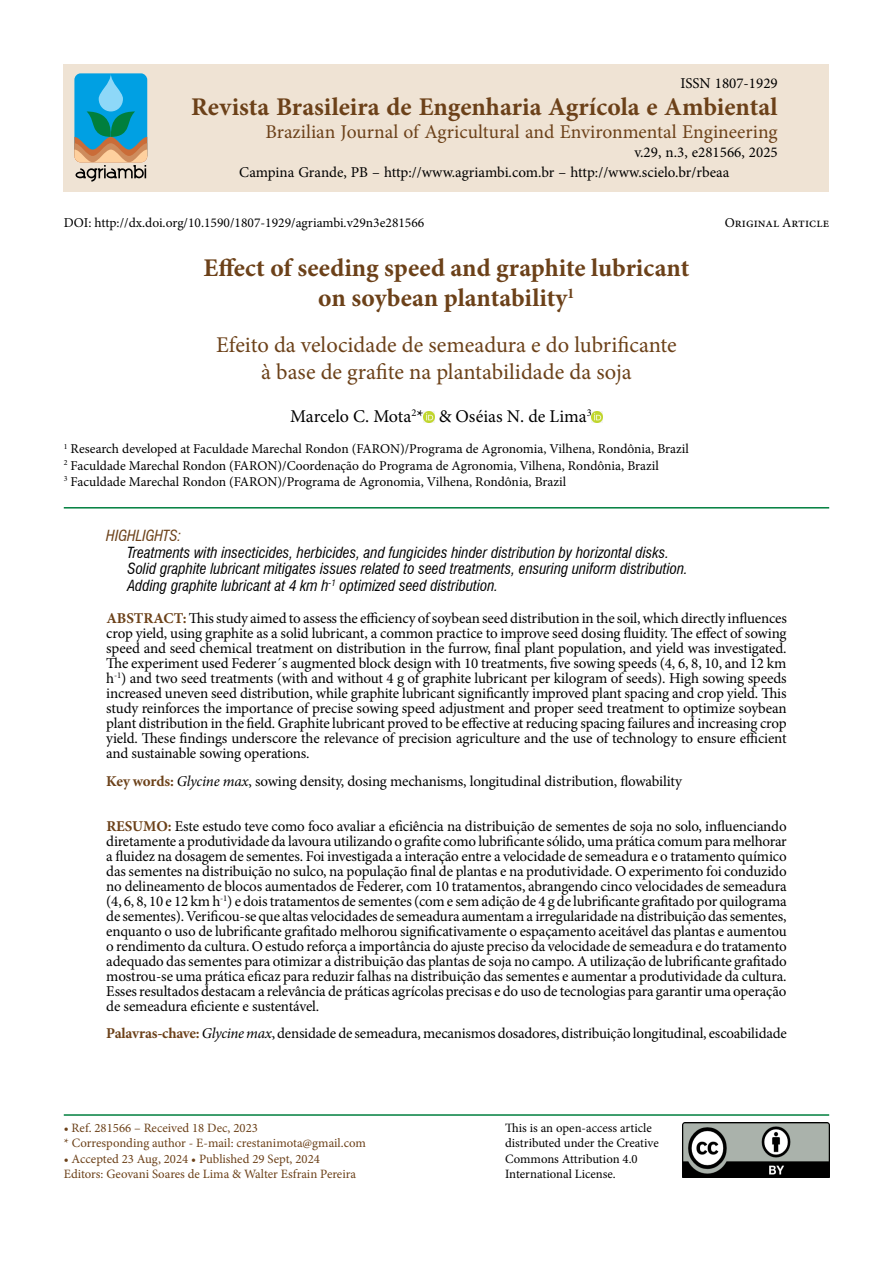
<style>
.page{position:relative;width:893px;height:1263px;background:#fff}
.page>*{position:absolute;margin:0;border:0;box-sizing:border-box;transform-origin:0 0}
.t1{font:700 25.5px/30.6px "Minion Pro";color:#6c4119;text-align:center}
.t2{font:22.5px/27px "Minion Pro";color:#6c4119;text-align:center}
.t3{font:19.5px "Minion Pro";color:#6c4119}
.t4{font:18px "Minion Pro";letter-spacing:-.005em;color:#000}
.t5{font:15px/15px "Minion Pro";letter-spacing:-.01em;color:#000;text-align:justify}
.t6{font:italic condensed 15px/16.5px "Swiss 721 BT";color:#000}
.t7{font:italic condensed 15px "Swiss 721 BT";color:#6c4119}
.t8{font:13.5px/16.2px "Minion Pro";color:#000}
.t9{font:12.75px/15.3px "Minion Pro";color:#6c4119}
.t10{font:12.75px/15.3px "Minion Pro";letter-spacing:-.005em;color:#000}
.s1{font-weight:700;color:#6c4119}
.s2{font-style:italic}
</style>
<div class="page">
<div style="left:64px;top:64px;width:765px;height:127px;background:#efe3d4"></div>
<img style="left:682px;top:1123px;width:147px;height:55px">
<svg style="left:74px;top:73px;width:73px;height:109px;background:#53a2b4"></svg>
<hr style="left:64px;top:1114px;width:765px;height:2px;background:#007f3e">
<svg style="left:424px;top:411px;width:11px;height:11px"></svg>
<svg style="left:592px;top:411px;width:11px;height:11px"></svg>
<hr style="left:64px;top:507px;width:765px;height:1px;background:#007f3e">
<p class="t5" style="left:680px;top:76px;width:99px">ISSN 1807-1929</p>
<h1 class="t1" style="left:191px;top:91px;width:588px">Revista Brasileira de Engenharia Agrícola e Ambiental</h1>
<h3 class="t3" style="left:265px;top:119px;width:514px">Brazilian Journal of Agricultural and Environmental Engineering</h3>
<p class="t5" style="left:634px;top:145px;width:145px">v.29, n.3, e281566, 2025</p>
<p class="t5" style="left:239px;top:165px;width:492px">Campina Grande, PB – http://www.agriambi.com.br – http://www.scielo.br/rbeaa</p>
<p class="t8" style="left:64px;top:215px;width:362px">DOI: http://dx.doi.org/10.1590/1807-1929/agriambi.v29n3e281566</p>
<h1 class="t1" style="left:204px;top:252px;width:487px">Effect of seeding speed and graphite lubricant on soybean plantability<sup>1</sup></h1>
<h2 class="t2" style="left:216px;top:332px;width:462px">Efeito da velocidade de semeadura e do lubrificante à base de grafite na plantabilidade da soja</h2>
<p class="t4" style="left:290px;top:404px;width:303px">Marcelo C. Mota<sup>2</sup>* &amp; Oséias N. de Lima<sup>3</sup></p>
<p class="t8" style="left:64px;top:441px;width:627px"><sup>1</sup> Research developed at Faculdade Marechal Rondon (FARON)/Programa de Agronomia, Vilhena, Rondônia, Brazil<br><sup>2</sup> Faculdade Marechal Rondon (FARON)/Coordenação do Programa de Agronomia, Vilhena, Rondônia, Brazil<br><sup>3</sup> Faculdade Marechal Rondon (FARON)/Programa de Agronomia, Vilhena, Rondônia, Brazil</p>
<p class="t7" style="left:106px;top:527px;width:76px">HIGHLIGHTS:</p>
<p class="t6" style="left:128px;top:544px;width:562px">Treatments with insecticides, herbicides, and fungicides hinder distribution by horizontal disks.<br>Solid graphite lubricant mitigates issues related to seed treatments, ensuring uniform distribution.<br>Adding graphite lubricant at 4 km h<sup>-1</sup> optimized seed distribution.</p>
<p class="t8" style="left:725px;top:215px;width:106px">Original Article</p>
<p class="t5" style="left:106px;top:611px;width:682px"><span class="s1">ABSTRACT:</span> This study aimed to assess the efficiency of soybean seed distribution in the soil, which directly influences crop yield, using graphite as a solid lubricant, a common practice to improve seed dosing fluidity. The effect of sowing speed and seed chemical treatment on distribution in the furrow, final plant population, and yield was investigated.<br>The experiment used Federer´s augmented block design with 10 treatments, five sowing speeds (4, 6, 8, 10, and 12 km h<sup>-1</sup>) and two seed treatments (with and without 4 g of graphite lubricant per kilogram of seeds). High sowing speeds increased uneven seed distribution, while graphite lubricant significantly improved plant spacing and crop yield. This study reinforces the importance of precise sowing speed adjustment and proper seed treatment to optimize soybean plant distribution in the field. Graphite lubricant proved to be effective at reducing spacing failures and increasing crop yield. These findings underscore the relevance of precision agriculture and the use of technology to ensure efficient and sustainable sowing operations.</p>
<p class="t5" style="left:106px;top:773px;width:577px"><span class="s1">Key words:</span> <span class="s2">Glycine max</span>, sowing density, dosing mechanisms, longitudinal distribution, flowability</p>
<p class="t5" style="left:106px;top:818px;width:682px"><span class="s1">RESUMO:</span> Este estudo teve como foco avaliar a eficiência na distribuição de sementes de soja no solo, influenciando diretamente a produtividade da lavoura utilizando o grafite como lubrificante sólido, uma prática comum para melhorar a fluidez na dosagem de sementes. Foi investigada a interação entre a velocidade de semeadura e o tratamento químico das sementes na distribuição no sulco, na população final de plantas e na produtividade. O experimento foi conduzido no delineamento de blocos aumentados de Federer, com 10 tratamentos, abrangendo cinco velocidades de semeadura (4, 6, 8, 10 e 12 km h<sup>-1</sup>) e dois tratamentos de sementes (com e sem adição de 4 g de lubrificante grafitado por quilograma de sementes). Verificou-se que altas velocidades de semeadura aumentam a irregularidade na distribuição das sementes, enquanto o uso de lubrificante grafitado melhorou significativamente o espaçamento aceitável das plantas e aumentou o rendimento da cultura. O estudo reforça a importância do ajuste preciso da velocidade de semeadura e do tratamento adequado das sementes para otimizar a distribuição das plantas de soja no campo. A utilização de lubrificante grafitado mostrou-se uma prática eficaz para reduzir falhas na distribuição das sementes e aumentar a produtividade da cultura.<br>Esses resultados destacam a relevância de práticas agrícolas precisas e do uso de tecnologias para garantir uma operação de semeadura eficiente e sustentável.</p>
<p class="t5" style="left:106px;top:1026px;width:682px"><span class="s1">Palavras-chave:</span><span class="s2">Glycine max</span>, densidade de semeadura, mecanismos dosadores, distribuição longitudinal, escoabilidade</p>
<p class="t9" style="left:64px;top:1120px;width:304px">• Ref. 281566 – Received 18 Dec, 2023<br>* Corresponding author - E-mail: crestanimota@gmail.com</p>
<p class="t9" style="left:64px;top:1151px;width:294px">• Accepted 23 Aug, 2024 • Published 29 Sept, 2024<br>Editors: Geovani Soares de Lima &amp; Walter Esfrain Pereira</p>
<p class="t10" style="left:505px;top:1120px;width:155px">This is an open-access article distributed under the Creative<br>Commons Attribution 4.0<br>International License.</p>
</div>
